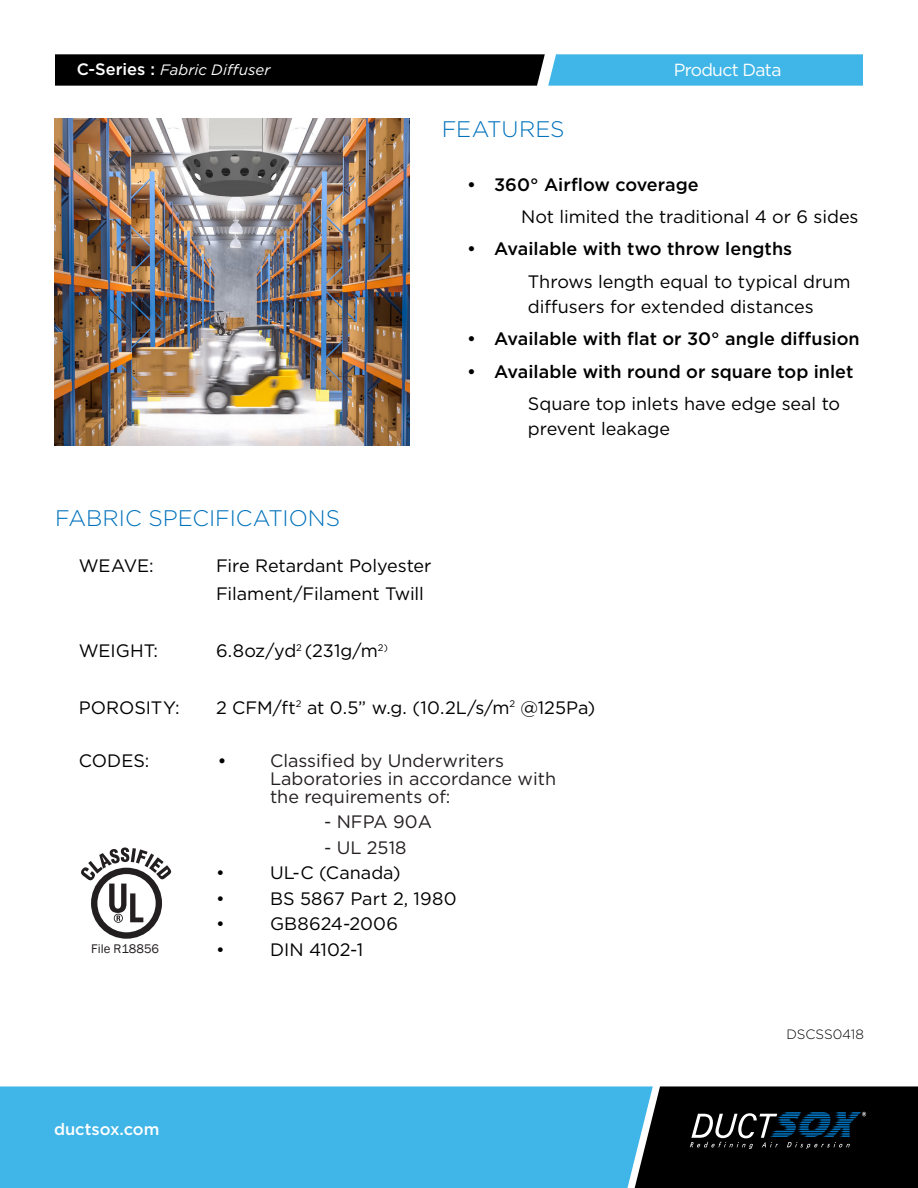
<style>
.page{position:relative;width:918px;height:1188px;background:#fff}
.page>*{position:absolute;margin:0;border:0;box-sizing:border-box;transform-origin:0 0}
.t1{font:300 22.5px "Gotham";color:#0072bc}
.t2{font:18px/25.5px "Gotham";color:#000}
.t3{font:500 18px "Gotham";color:#000}
.t4{font:18px "Gotham";color:#231f20}
.t5{font:17.55px "Gotham";letter-spacing:-.04em;color:#fff}
.t6{font:500 16.5px "Gotham";color:#fff}
.t7{font:italic 15px "Gotham";letter-spacing:.005em;color:#fff}
.t8{font:300 13.5px "Gotham";color:#000}
.t9{font:12.9px "Franklin Gothic";color:#231f20}
.s1{font-weight:500;font-style:normal;font-size:16.5px}
.s2{font-family:"Franklin Gothic";font-weight:600;color:#000}
</style>
<div class="page">
<svg style="left:55px;top:54px;width:808px;height:32px;background:#204c60"></svg>
<div style="left:0;top:1086px;width:628px;height:102px;background:#40b5e7"></div>
<svg style="left:628px;top:1086px;width:290px;height:102px;background:#10181e"></svg>
<img style="left:54px;top:119px;width:355px;height:327px">
<div style="left:91px;top:868px;width:71px;height:71px;border:6px solid #231f20;border-radius:50%"></div>
<svg style="left:81px;top:847px;width:90px;height:76px"></svg>
<p class="t7" style="left:77px;top:60px;width:195px"><span class="s1">C-Series :</span> Fabric Diffuser</p>
<p class="t5" style="left:674px;top:58px;width:109px">Product Data</p>
<p class="t1" style="left:442px;top:115px;width:124px">FEATURES</p>
<p class="t1" style="left:55px;top:504px;width:286px">FABRIC SPECIFICATIONS</p>
<p class="t2" style="left:79px;top:552px;width:77px">WEAVE:</p>
<p class="t2" style="left:216px;top:552px;width:217px">Fire Retardant Polyester</p>
<p class="t2" style="left:216px;top:581px;width:209px">Filament/Filament Twill</p>
<p class="t2" style="left:79px;top:637px;width:81px">WEIGHT:</p>
<p class="t2" style="left:216px;top:637px;width:173px">6.8oz/yd<sup>2</sup> (231g/m<sup>2)</sup></p>
<p class="t3" style="left:467px;top:173px;width:233px">• 360° Airflow coverage</p>
<p class="t2" style="left:521px;top:204px;width:339px">Not limited the traditional 4 or 6 sides</p>
<p class="t3" style="left:467px;top:237px;width:327px">• Available with two throw lengths</p>
<p class="t2" style="left:528px;top:268px;width:324px">Throws length equal to typical drum diffusers for extended distances</p>
<p class="t3" style="left:467px;top:327px;width:394px">• Available with flat or 30° angle diffusion</p>
<p class="t3" style="left:467px;top:359px;width:388px">• Available with round or square top inlet</p>
<p class="t2" style="left:528px;top:390px;width:314px">Square top inlets have edge seal to prevent leakage</p>
<p class="t2" style="left:79px;top:694px;width:102px">POROSITY:</p>
<p class="t2" style="left:216px;top:694px;width:381px">2 CFM/ft<sup>2</sup> at 0.5” w.g. (10.2L/s/m<sup>2</sup> @125Pa)</p>
<p class="t2" style="left:79px;top:747px;width:72px">CODES:</p>
<p class="t4" style="left:216px;top:749px;width:289px"><span class="s2">•</span> Classified by Underwriters</p>
<p class="t4" style="left:270px;top:767px;width:288px">Laboratories in accordance with</p>
<p class="t4" style="left:270px;top:785px;width:182px">the requirements of:</p>
<p class="t4" style="left:324px;top:810px;width:109px">- NFPA 90A</p>
<p class="t4" style="left:324px;top:836px;width:84px">- UL 2518</p>
<p class="t2" style="left:216px;top:860px;width:10px">•</p>
<p class="t2" style="left:270px;top:860px;width:132px">UL-C (Canada)</p>
<p class="t2" style="left:216px;top:885px;width:10px">•</p>
<p class="t2" style="left:270px;top:885px;width:188px">BS 5867 Part 2, 1980</p>
<p class="t2" style="left:216px;top:911px;width:10px">•</p>
<p class="t2" style="left:270px;top:911px;width:130px">GB8624-2006</p>
<p class="t9" style="left:91px;top:941px;width:69px">File R18856</p>
<p class="t2" style="left:216px;top:936px;width:10px">•</p>
<p class="t2" style="left:270px;top:936px;width:95px">DIN 4102-1</p>
<p class="t6" style="left:54px;top:1118px;width:107px">ductsox.com</p>
<p class="t8" style="left:786px;top:1026px;width:79px">DSCSS0418</p>
</div>
